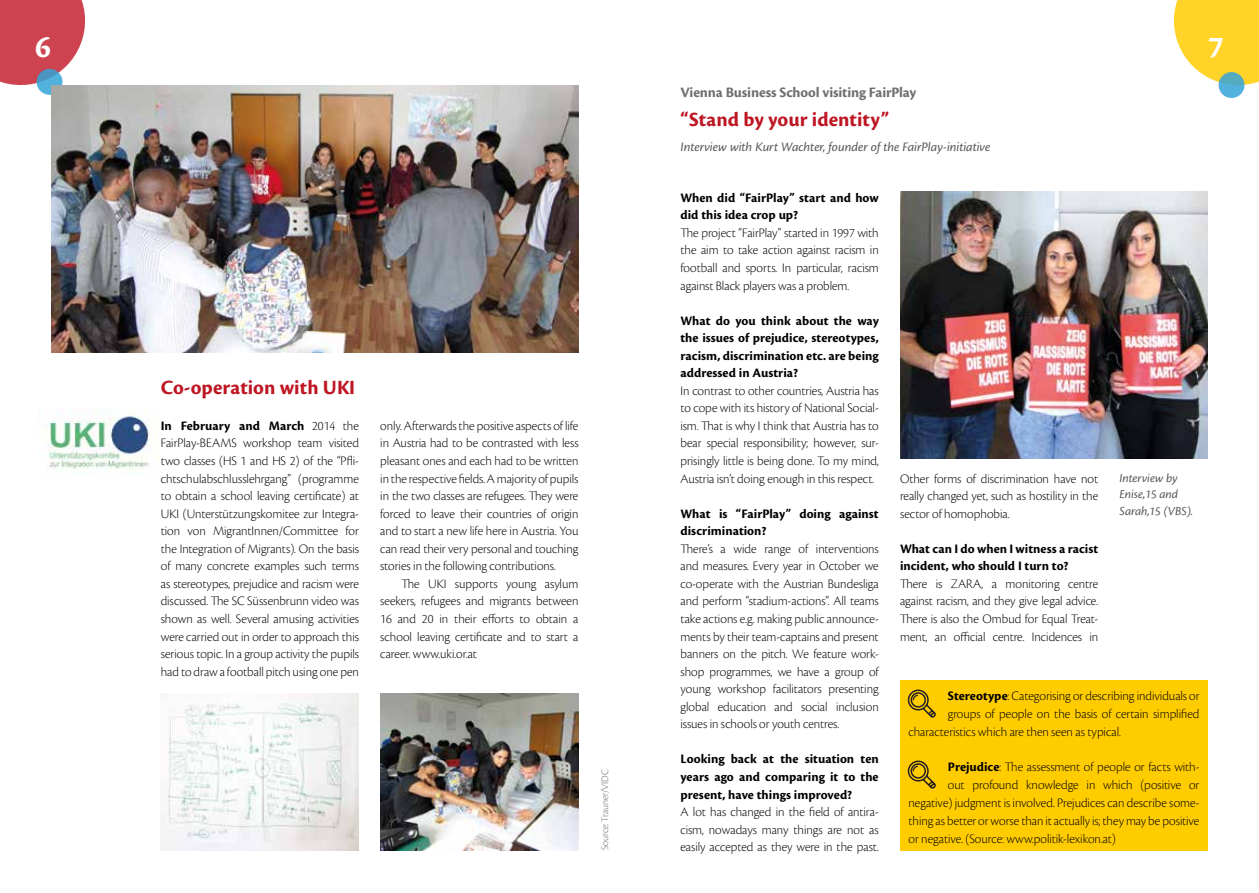
<style>
.page{position:relative;width:1259px;height:893px;background:#fff}
.page>*{position:absolute;margin:0;border:0;box-sizing:border-box;transform-origin:0 0}
.t1{font:32.1px "Cronos Pro Bold Subh";color:#fff}
.t2{font:700 21px "Cronos Pro";letter-spacing:.005em;color:#be1622}
.t3{font:700 15px "Cronos Pro";letter-spacing:-.01em;color:#706f6f}
.t4{font:13.5px/17.5px "Cronos Pro Lt Disp";color:#000;text-align:justify}
.t5{font:700 13.5px/17.5px "Cronos Pro";color:#000}
.t6{font:italic 13.5px "Cronos Pro";letter-spacing:-.005em;color:#575756}
.t7{font:italic 12.75px/16.5px "Cronos Pro";color:#575756}
.t8{font:10.5px "Cronos Pro Lt Disp";color:#706f6f}
.s1{font-family:"Cronos Pro Lt Disp";font-weight:400}
.s2{font-family:"Cronos Pro";font-weight:700}
</style>
<div class="page">
<svg style="left:0;top:0;width:85px;height:92px;background:#d35e68"></svg>
<svg style="left:1173px;top:0;width:86px;height:92px"></svg>
<svg style="left:1218px;top:72px;width:26px;height:26px"></svg>
<svg style="left:37px;top:69px;width:25px;height:26px"></svg>
<img style="left:38px;top:409px;width:121px;height:61px">
<img style="left:51px;top:85px;width:527px;height:268px">
<img style="left:161px;top:693px;width:198px;height:157px">
<img style="left:380px;top:693px;width:198px;height:157px">
<img style="left:900px;top:191px;width:308px;height:268px">
<div style="left:900px;top:681px;width:308px;height:170px;background:#fc0"></div>
<svg style="left:907px;top:689px;width:29px;height:29px"></svg>
<svg style="left:907px;top:760px;width:29px;height:29px"></svg>
<h1 class="t1" style="left:35px;top:29px;width:17px">6</h1>
<h1 class="t1" style="left:1208px;top:29px;width:17px">7</h1>
<h2 class="t2" style="left:161px;top:376px;width:196px">Co-operation with UKI</h2>
<p class="t5" style="left:161px;top:417px;width:200px">In February and March <span class="s1">2014 the</span></p>
<p class="t4" style="left:161px;top:434px;width:200px">FairPlay-BEAMS workshop team visited two classes (HS 1 and HS 2) of the “Pfli&shy;chtschulabschlusslehrgang” (programme to obtain a school leaving certificate) at UKI (Unterstützungskomitee zur Integra&shy;tion von MigrantInnen/Committee for the Integration of Migrants). On the basis of many concrete examples such terms as stereotypes, prejudice and racism were discussed. The SC Süssenbrunn video was shown as well. Several amusing activities were carried out in order to approach this serious topic. In a group activity the pupils had to draw a football pitch using one pen</p>
<p class="t4" style="left:380px;top:417px;width:200px">only. Afterwards the positive aspects of life in Austria had to be contrasted with less pleasant ones and each had to be written in the respective fields. A majority of pupils in the two classes are refugees. They were forced to leave their countries of origin and to start a new life here in Austria. You can read their very personal and touching stories in the following contributions.</p>
<p class="t4" style="left:380px;top:575px;width:200px;text-indent:21px">The UKI supports young asylum seekers, refugees and migrants between 16 and 20 in their efforts to obtain a school leaving certificate and to start a career. www.uki.or.at</p>
<p class="t8" style="left:599px;top:850px;width:83px;rotate:-90deg">Source: Trauner/VIDC</p>
<p class="t3" style="left:680px;top:83px;width:237px">Vienna Business School visiting FairPlay</p>
<h2 class="t2" style="left:680px;top:108px;width:210px">“Stand by your identity”</h2>
<p class="t6" style="left:680px;top:139px;width:311px">Interview with Kurt Wachter, founder of the FairPlay-initiative</p>
<p class="t5" style="left:680px;top:189px;width:200px">When did “FairPlay” start and how did this idea crop up?</p>
<p class="t4" style="left:680px;top:224px;width:200px">The project “FairPlay” started in 1997 with the aim to take action against racism in football and sports. In particular, racism against Black players was a problem.</p>
<p class="t5" style="left:680px;top:312px;width:200px;text-align:justify">What do you think about the way the issues of prejudice, stereotypes, racism, discrimination etc. are being addressed in Austria?</p>
<p class="t4" style="left:680px;top:382px;width:200px">In contrast to other countries, Austria has to cope with its history of National Social&shy;ism. That is why I think that Austria has to bear special responsibility; however, sur&shy;prisingly little is being done. To my mind, Austria isn’t doing enough in this respect.</p>
<p class="t5" style="left:680px;top:505px;width:200px">What is “FairPlay” doing against discrimination?</p>
<p class="t4" style="left:680px;top:540px;width:200px">There’s a wide range of interventions and measures. Every year in October we co-operate with the Austrian Bundesliga and perform “stadium-actions”. All teams take actions e.g. making public announce&shy;ments by their team-captains and present banners on the pitch. We feature work&shy;shop programmes, we have a group of young workshop facilitators presenting global education and social inclusion issues in schools or youth centres.</p>
<p class="t5" style="left:680px;top:751px;width:200px;text-align:justify">Looking back at the situation ten years ago and comparing it to the present, have things improved?</p>
<p class="t4" style="left:680px;top:803px;width:200px">A lot has changed in the field of antira&shy;cism, nowadays many things are not as easily accepted as they were in the past.</p>
<p class="t4" style="left:900px;top:469px;width:200px">Other forms of discrimination have not really changed yet, such as hostility in the sector of homophobia.</p>
<p class="t5" style="left:900px;top:540px;width:200px">What can I do when I witness a racist incident, who should I turn to?</p>
<p class="t4" style="left:900px;top:575px;width:200px">There is ZARA, a monitoring centre against racism, and they give legal advice.<br>There is also the Ombud for Equal Treat&shy;ment, an official centre. Incidences in</p>
<p class="t7" style="left:1119px;top:470px;width:75px">Interview by<br>Enise,15 and<br>Sarah,15 (VBS).</p>
<p class="t4" style="left:948px;top:687px;width:253px"><span class="s2">Stereotype</span>: Categorising or describing individuals or</p>
<p class="t4" style="left:948px;top:705px;width:253px">groups of people on the basis of certain simplified</p>
<p class="t4" style="left:908px;top:723px;width:214px">characteristics which are then seen as typical.</p>
<p class="t4" style="left:948px;top:758px;width:253px"><span class="s2">Prejudice</span>: The assessment of people or facts with-</p>
<p class="t4" style="left:948px;top:776px;width:253px">out profound knowledge in which (positive or</p>
<p class="t4" style="left:908px;top:794px;width:292px">negative) judgment is involved. Prejudices can describe some-</p>
<p class="t4" style="left:908px;top:812px;width:292px">thing as better or worse than it actually is; they may be positive</p>
<p class="t4" style="left:908px;top:830px;width:209px">or negative. (Source: www.politik-lexikon.at)</p>
</div>
